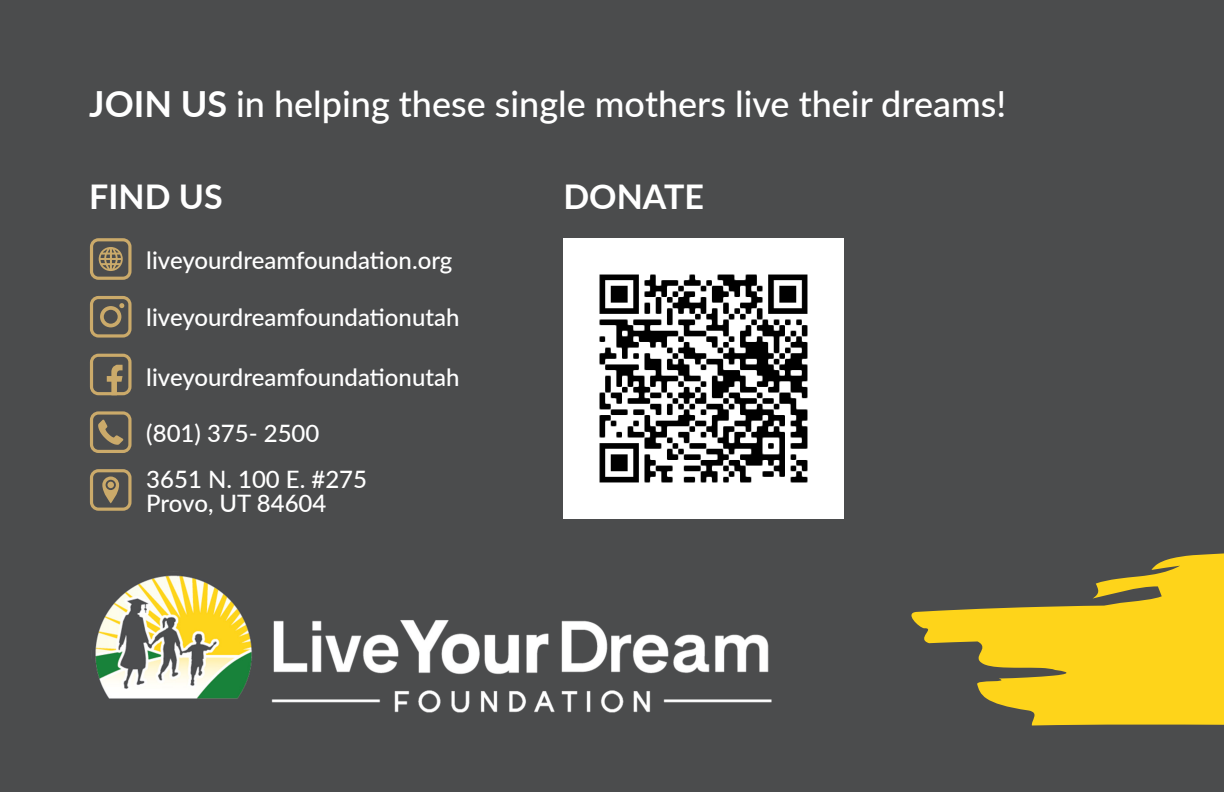
<style>
.page{position:relative;width:1224px;height:792px;background:#4b4c4d}
.page>*{position:absolute;margin:0;border:0;box-sizing:border-box;transform-origin:0 0}
.t1{font:500 36px "Lato";color:#fff}
.t2{font:700 34px "Lato";color:#fff}
.t3{font:500 24px/45.8px "Lato";color:#fff}
.s1{font-weight:700}
</style>
<div class="page">
<svg style="left:90px;top:354px;width:42px;height:41px"></svg>
<svg style="left:90px;top:296px;width:42px;height:42px"></svg>
<svg style="left:90px;top:238px;width:42px;height:42px"></svg>
<svg style="left:90px;top:411px;width:42px;height:42px"></svg>
<svg style="left:90px;top:469px;width:42px;height:42px"></svg>
<img style="left:563px;top:238px;width:281px;height:281px">
<img style="left:95px;top:575px;width:677px;height:138px">
<svg style="left:1095px;top:553px;width:129px;height:36px"></svg>
<svg style="left:911px;top:589px;width:313px;height:137px;fill:#fed41a"></svg>
<h1 class="t1" style="left:89px;top:78px;width:918px"><span class="s1">JOIN US</span> in helping these single mothers live their dreams!</h1>
<h2 class="t2" style="left:89px;top:171px;width:135px">FIND US</h2>
<p class="t3" style="left:146px;top:236px;width:308px">liveyourdreamfoundation.org</p>
<p class="t3" style="left:146px;top:294px;width:315px">liveyourdreamfoundationutah</p>
<p class="t3" style="left:146px;top:354px;width:315px">liveyourdreamfoundationutah</p>
<p class="t3" style="left:146px;top:409px;width:222px">(801) 375- 2500<br>3651 N. 100 E. #275</p>
<p class="t3" style="left:146px;top:479px;width:182px">Provo, UT 84604</p>
<h2 class="t2" style="left:563px;top:171px;width:142px">DONATE</h2>
</div>
